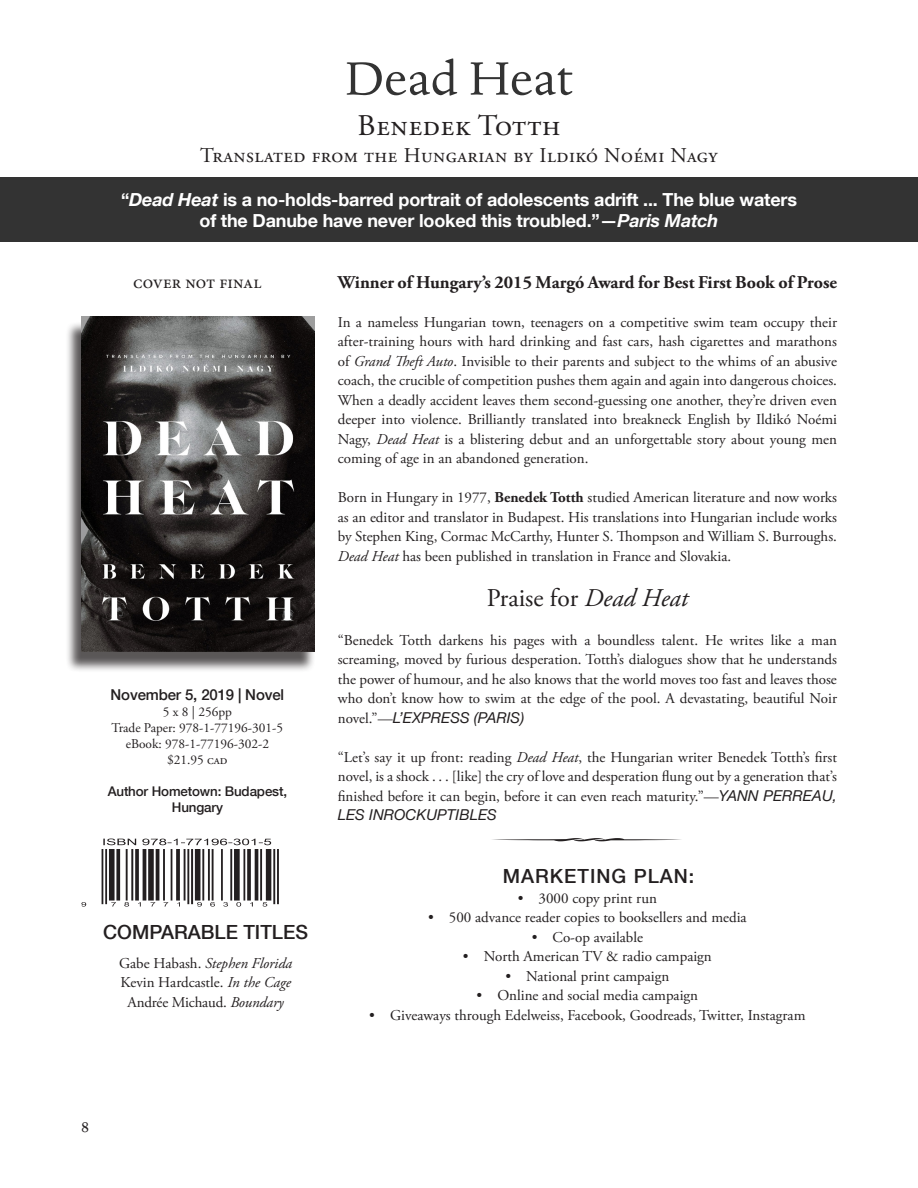
<style>
.page{position:relative;width:918px;height:1188px;background:#fff}
.page>*{position:absolute;margin:0;border:0;box-sizing:border-box;transform-origin:0 0}
.t1{font:54px "Dante";color:#333}
.t2{font:30px "Adobe Garamond Pro";letter-spacing:.025em;color:#231f20}
.t3{font:25.5px "Adobe Garamond Pro";color:#231f20}
.t4{font:21px "Adobe Garamond Pro";letter-spacing:.025em;color:#231f20}
.t5{font:500 19.5px "Helvetica Neue LT Com";color:#231f20}
.t6{font:500 19.5px "Helvetica Neue LT Com";letter-spacing:.05em;color:#231f20}
.t7{font:700 18px "Helvetica Neue LT Com";letter-spacing:-.01em;color:#fff}
.t8{font:700 18px "Adobe Garamond Pro";color:#231f20}
.t9{font:18px "Minion Pro";color:#231f20}
.t10{font:18px "Dante";color:#231f20}
.t11{font:15px/19.5px "Adobe Garamond Pro";letter-spacing:-.01em;color:#231f20;text-align:justify}
.t12{font:italic 15px "Adobe Garamond Pro";color:#231f20}
.t13{font:500 15px "Helvetica Neue LT Com";letter-spacing:-.01em;color:#231f20}
.t14{font:13.35px "Adobe Garamond Pro";color:#231f20}
.t15{font:500 13.35px "Helvetica Neue LT Com";letter-spacing:-.01em;color:#231f20}
.s1{font-style:italic}
.s2{font-style:normal}
.s3{font-weight:700}
.s4{font-family:"Helvetica Neue LT Com";font-style:italic}
</style>
<div class="page">
<div style="left:0;top:178px;width:918px;height:64px;background:#333"></div>
<div style="left:65px;top:321px;width:251px;height:352px;background:#231f20;opacity:.75"></div>
<img style="left:81px;top:316px;width:234px;height:336px">
<hr style="left:917px;top:184px;width:1px;height:52px;background:#0f6426">
<img style="left:81px;top:838px;width:198px;height:69px">
<p class="t1" style="left:345px;top:45px;width:229px">Dead Heat</p>
<p class="t2" style="left:358px;top:107px;width:204px">Benedek Totth</p>
<p class="t4" style="left:200px;top:143px;width:519px">Translated from the Hungarian by Ildikó Noémi Nagy</p>
<p class="t7" style="left:121px;top:188px;width:677px">“<span class="s1">Dead Heat</span> is a no-holds-barred portrait of adolescents adrift ... The blue waters</p>
<p class="t7" style="left:200px;top:209px;width:520px">of the Danube have never looked this troubled.”—<span class="s1">Paris Match</span></p>
<p class="t9" style="left:133px;top:270px;width:130px">cover not final</p>
<p class="t13" style="left:111px;top:686px;width:175px">November 5, 2019 | Novel</p>
<p class="t14" style="left:163px;top:704px;width:71px">5 x 8 | 256pp</p>
<p class="t14" style="left:112px;top:720px;width:173px">Trade Paper: 978-1-77196-301-5</p>
<p class="t14" style="left:126px;top:736px;width:145px">eBook: 978-1-77196-302-2</p>
<p class="t14" style="left:167px;top:752px;width:62px">$21.95 cad</p>
<p class="t15" style="left:108px;top:784px;width:181px">Author Hometown: Budapest,</p>
<p class="t15" style="left:172px;top:800px;width:53px">Hungary</p>
<p class="t5" style="left:103px;top:920px;width:206px">COMPARABLE TITLES</p>
<p class="t12" style="left:119px;top:954px;width:175px"><span class="s2">Gabe Habash.</span> Stephen Florida</p>
<p class="t11" style="left:120px;top:973px;width:172px">Kevin Hardcastle. <span class="s1">In the Cage</span></p>
<p class="t11" style="left:128px;top:993px;width:158px">Andrée Michaud. <span class="s1">Boundary</span></p>
<p class="t8" style="left:338px;top:272px;width:501px">Winner of Hungary’s 2015 Margó Award for Best First Book of Prose</p>
<p class="t11" style="left:338px;top:313px;width:501px">In a nameless Hungarian town, teenagers on a competitive swim team occupy their after-training hours with hard drinking and fast cars, hash cigarettes and marathons of <span class="s1">Grand Theft Auto</span>. Invisible to their parents and subject to the whims of an abusive coach, the crucible of competition pushes them again and again into dangerous choices.<br>When a deadly accident leaves them second-guessing one another, they’re driven even deeper into violence. Brilliantly translated into breakneck English by Ildikó Noémi Nagy, <span class="s1">Dead Heat</span> is a blistering debut and an unforgettable story about young men coming of age in an abandoned generation.</p>
<p class="t11" style="left:338px;top:488px;width:501px">Born in Hungary in 1977, <span class="s3">Benedek Totth</span> studied American literature and now works as an editor and translator in Budapest. His translations into Hungarian include works by Stephen King, Cormac McCarthy, Hunter S. Thompson and William S. Burroughs.<br><span class="s1">Dead Heat</span> has been published in translation in France and Slovakia.</p>
<p class="t3" style="left:487px;top:582px;width:203px">Praise for <span class="s1">Dead Heat</span></p>
<p class="t11" style="left:338px;top:631px;width:501px">“Benedek Totth darkens his pages with a boundless talent. He writes like a man screaming, moved by furious desperation. Totth’s dialogues show that he understands the power of humour, and he also knows that the world moves too fast and leaves those who don’t know how to swim at the edge of the pool. A devastating, beautiful Noir novel.”—<span class="s4">L’EXPRESS (PARIS)</span></p>
<p class="t11" style="left:338px;top:748px;width:501px">“Let’s say it up front: reading <span class="s1">Dead Heat</span>, the Hungarian writer Benedek Totth’s first novel, is a shock . . . [like] the cry of love and desperation flung out by a generation that’s finished before it can begin, before it can even reach maturity.”—<span class="s4">YANN PERREAU, LES INROCKUPTIBLES</span></p>
<p class="t6" style="left:503px;top:865px;width:193px">MARKETING PLAN:</p>
<p class="t11" style="left:518px;top:889px;width:141px">• 3000 copy print run</p>
<p class="t11" style="left:428px;top:908px;width:320px">• 500 advance reader copies to booksellers and media</p>
<p class="t11" style="left:532px;top:928px;width:113px">• Co-op available</p>
<p class="t11" style="left:463px;top:947px;width:250px">• North American TV &amp; radio campaign</p>
<p class="t11" style="left:505px;top:967px;width:165px">• National print campaign</p>
<p class="t11" style="left:477px;top:986px;width:223px">• Online and social media campaign</p>
<p class="t11" style="left:369px;top:1006px;width:438px">• Giveaways through Edelweiss, Facebook, Goodreads, Twitter, Instagram</p>
<p class="t10" style="left:81px;top:1115px;width:10px">8</p>
</div>
